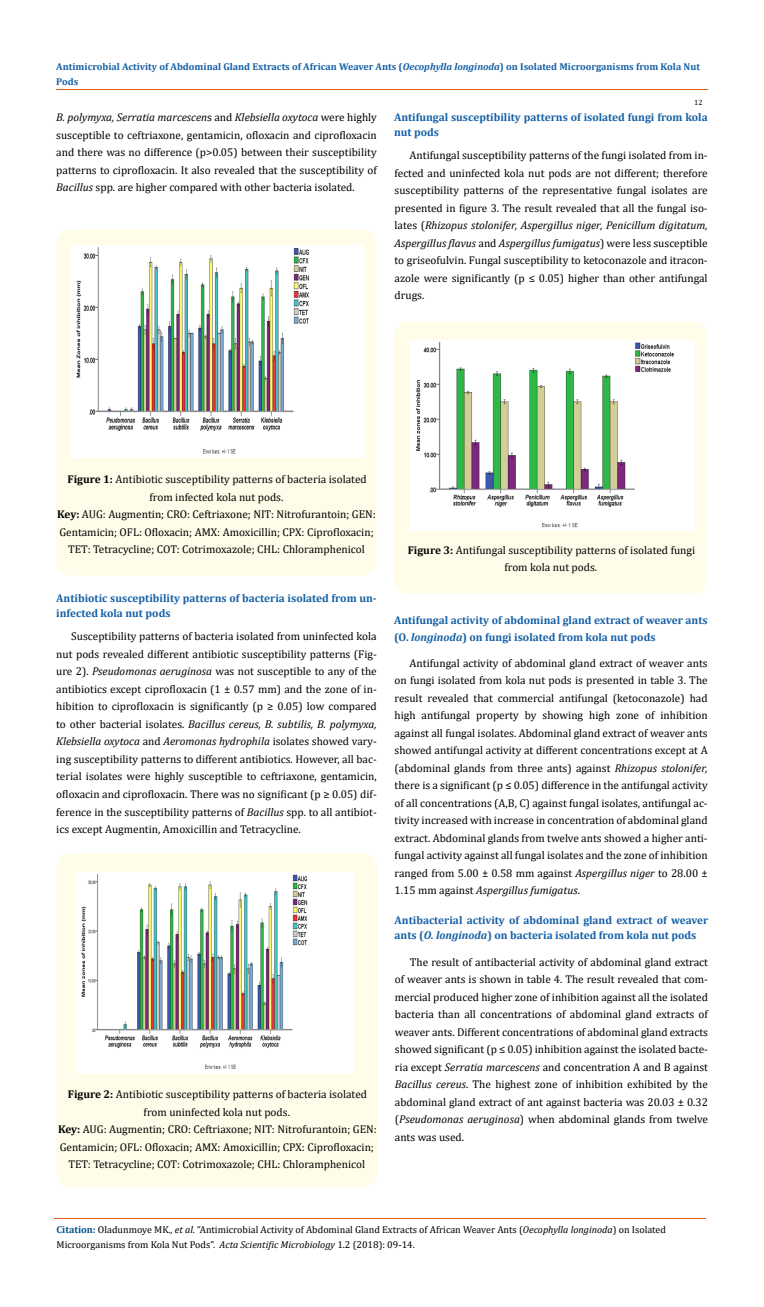
<style>
.page{position:relative;width:764px;height:1307px;background:#fff}
.page>*{position:absolute;margin:0;border:0;box-sizing:border-box;transform-origin:0 0}
.t1{font:11.25px/17.5px "Cambria";color:#000;text-align:justify}
.t2{font:700 11.25px/15px "Cambria";color:#1560a6}
.t3{font:10px/15px "Cambria";color:#000}
.t4{font:700 10px/15px "Cambria";color:#1560a6}
.t5{font:7.5px "Cambria";color:#000}
.s1{font-style:italic}
.s2{font-weight:700}
.s3{font-weight:700;color:#035089}
</style>
<div class="page">
<div style="left:56px;top:229px;width:321px;height:347px;background:#fffde9;border-radius:15px"></div>
<img style="left:72px;top:246px;width:292px;height:212px">
<div style="left:57px;top:853px;width:320px;height:334px;background:#fffde9;border-radius:15px"></div>
<img style="left:77px;top:872px;width:275px;height:201px">
<div style="left:394px;top:321px;width:314px;height:272px;background:#fffde9;border-radius:15px"></div>
<img style="left:410px;top:340px;width:284px;height:190px">
<hr style="left:56px;top:90px;width:652px;height:1px;background:#e05d1a">
<hr style="left:54px;top:1218px;width:651px;height:1px;background:#e05d1a">
<p class="t4" style="left:56px;top:59px;width:645px">Antimicrobial Activity of Abdominal Gland Extracts of African Weaver Ants (<span class="s1">Oecophylla longinoda</span>) on Isolated Microorganisms from Kola Nut<br>Pods</p>
<p class="t1" style="left:56px;top:109px;width:322px"><span class="s1">B. polymyxa, Serratia marcescen</span>s and <span class="s1">Klebsiella oxytoca</span> were highly susceptible to ceftriaxone, gentamicin, ofloxacin and ciprofloxacin and there was no difference (p&gt;0.05) between their susceptibility patterns to ciprofloxacin. It also revealed that the susceptibility of <span class="s1">Bacillus</span> spp. are higher compared with other bacteria isolated.</p>
<p class="t5" style="left:694px;top:98px;width:10px">12</p>
<p class="t2" style="left:394px;top:110px;width:315px">Antifungal susceptibility patterns of isolated fungi from kola nut pods</p>
<p class="t1" style="left:394px;top:147px;width:315px;text-indent:15px">Antifungal susceptibility patterns of the fungi isolated from in&shy;fected and uninfected kola nut pods are not different; therefore susceptibility patterns of the representative fungal isolates are presented in figure 3. The result revealed that all the fungal iso&shy;lates (<span class="s1">Rhizopus stolonifer, Aspergillus niger, Penicillum digitatum, Aspergillus flavus</span> and <span class="s1">Aspergillus fumigatus</span>) were less susceptible to griseofulvin. Fungal susceptibility to ketoconazole and itracon&shy;azole were significantly (p ≤ 0.05) higher than other antifungal drugs.</p>
<p class="t1" style="left:57px;top:470px;width:320px;text-align:center"><span class="s2">Figure 1:</span> Antibiotic susceptibility patterns of bacteria isolated from infected kola nut pods.<br><span class="s2">Key:</span> AUG: Augmentin; CRO: Ceftriaxone; NIT: Nitrofurantoin; GEN:<br>Gentamicin; OFL: Ofloxacin; AMX: Amoxicillin; CPX: Ciprofloxacin; TET: Tetracycline; COT: Cotrimoxazole; CHL: Chloramphenicol</p>
<p class="t2" style="left:56px;top:590px;width:322px">Antibiotic susceptibility patterns of bacteria isolated from un&shy;infected kola nut pods</p>
<p class="t1" style="left:56px;top:627px;width:322px;text-indent:15px">Susceptibility patterns of bacteria isolated from uninfected kola nut pods revealed different antibiotic susceptibility patterns (Fig&shy;ure 2). <span class="s1">Pseudomonas aeruginosa</span> was not susceptible to any of the antibiotics except ciprofloxacin (1 ± 0.57 mm) and the zone of in&shy;hibition to ciprofloxacin is significantly (p ≥ 0.05) low compared to other bacterial isolates. <span class="s1">Bacillus cereus, B. subtilis, B. polymyxa, Klebsiella oxytoca</span> and <span class="s1">Aeromonas hydrophila</span> isolates showed vary&shy;ing susceptibility patterns to different antibiotics. However, all bac&shy;terial isolates were highly susceptible to ceftriaxone, gentamicin, ofloxacin and ciprofloxacin. There was no significant (p ≥ 0.05) dif&shy;ference in the susceptibility patterns of <span class="s1">Bacillus</span> spp. to all antibiot&shy;ics except Augmentin, Amoxicillin and Tetracycline.</p>
<p class="t1" style="left:58px;top:1085px;width:320px;text-align:center"><span class="s2">Figure 2:</span> Antibiotic susceptibility patterns of bacteria isolated from uninfected kola nut pods.<br><span class="s2">Key:</span> AUG: Augmentin; CRO: Ceftriaxone; NIT: Nitrofurantoin; GEN:<br>Gentamicin; OFL: Ofloxacin; AMX: Amoxicillin; CPX: Ciprofloxacin; TET: Tetracycline; COT: Cotrimoxazole; CHL: Chloramphenicol</p>
<p class="t1" style="left:408px;top:541px;width:289px;text-align:center"><span class="s2">Figure 3:</span> Antifungal susceptibility patterns of isolated fungi from kola nut pods.</p>
<p class="t2" style="left:394px;top:611px;width:315px;line-height:17.5px">Antifungal activity of abdominal gland extract of weaver ants (O. <span class="s1">longinoda</span>) on fungi isolated from kola nut pods</p>
<p class="t1" style="left:394px;top:654px;width:315px;text-indent:15px">Antifungal activity of abdominal gland extract of weaver ants on fungi isolated from kola nut pods is presented in table 3. The result revealed that commercial antifungal (ketoconazole) had high antifungal property by showing high zone of inhibition against all fungal isolates. Abdominal gland extract of weaver ants showed antifungal activity at different concentrations except at A (abdominal glands from three ants) against <span class="s1">Rhizopus stolonifer, </span>there is a significant (p ≤ 0.05) difference in the antifungal activity of all concentrations (A,B, C) against fungal isolates, antifungal ac&shy;tivity increased with increase in concentration of abdominal gland extract. Abdominal glands from twelve ants showed a higher anti&shy;fungal activity against all fungal isolates and the zone of inhibition ranged from 5.00 ± 0.58 mm against <span class="s1">Aspergillus niger</span> to 28.00 ± 1.15 mm against <span class="s1">Aspergillus fumigatus</span>.</p>
<p class="t2" style="left:394px;top:912px;width:315px">Antibacterial activity of abdominal gland extract of weaver ants (<span class="s1">O. longinoda</span>) on bacteria isolated from kola nut pods</p>
<p class="t1" style="left:395px;top:953px;width:315px;text-indent:15px">The result of antibacterial activity of abdominal gland extract of weaver ants is shown in table 4. The result revealed that com&shy;mercial produced higher zone of inhibition against all the isolated bacteria than all concentrations of abdominal gland extracts of weaver ants. Different concentrations of abdominal gland extracts showed significant (p ≤ 0.05) inhibition against the isolated bacte&shy;ria except <span class="s1">Serratia marcescens</span> and concentration A and B against <span class="s1">Bacillus cereus</span>. The highest zone of inhibition exhibited by the abdominal gland extract of ant against bacteria was 20.03 ± 0.32 (<span class="s1">Pseudomonas aeruginosa</span>) when abdominal glands from twelve ants was used.</p>
<p class="t3" style="left:57px;top:1221px;width:611px"><span class="s3">Citation:</span> Oladunmoye MK.<span class="s1">, et al.</span> “Antimicrobial Activity of Abdominal Gland Extracts of African Weaver Ants (<span class="s1">Oecophylla longinoda</span>) on Isolated<br>Microorganisms from Kola Nut Pods”. <span class="s1">Acta Scientific Microbiology</span> 1.2 (2018): 09-14.</p>
</div>
